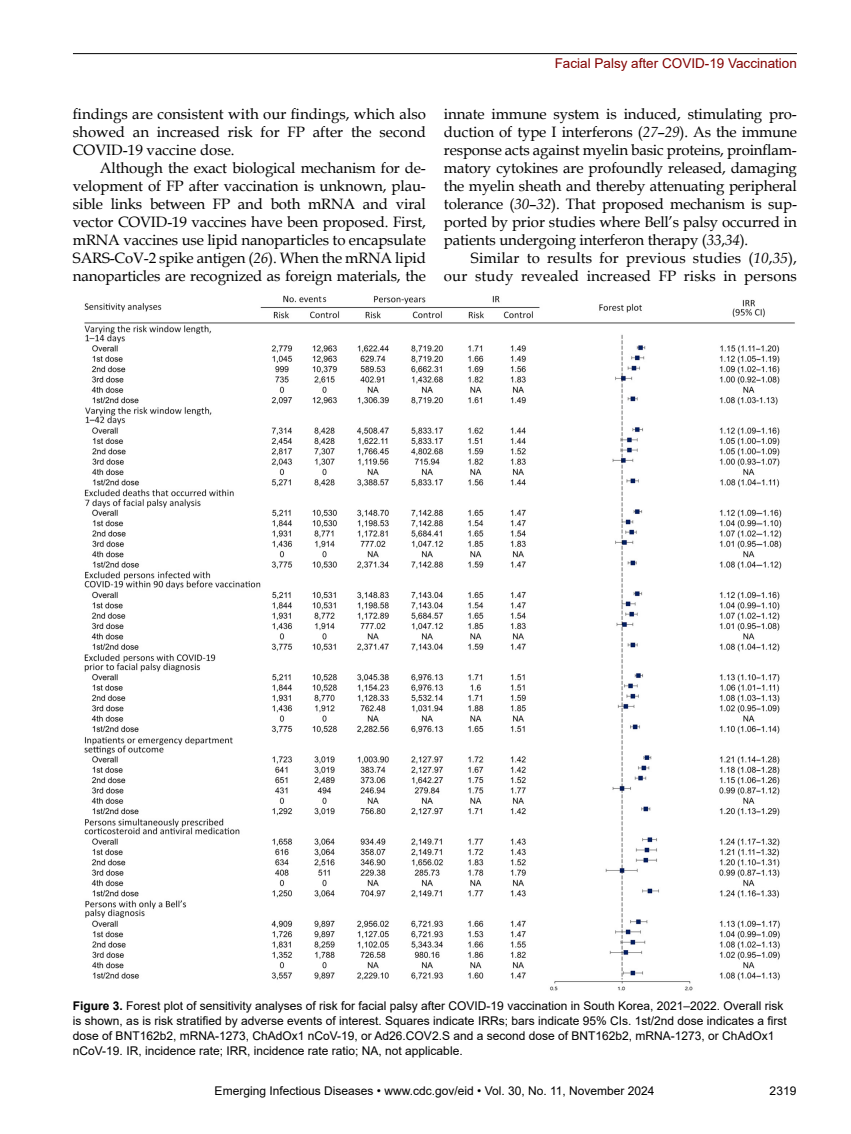
<style>
.page{position:relative;width:851px;height:1134px;background:#fff}
.page>*{position:absolute;margin:0;border:0;box-sizing:border-box;transform-origin:0 0}
.t1{font:15px/18px "Book Antiqua";color:#000;text-align:justify}
.t2{font:13.5px "Arial";color:#820200}
.t3{font:12px/15px "Arial";color:#000}
.s1{font-style:italic}
.s2{font-weight:700}
</style>
<div class="page">
<hr style="left:73px;top:53px;width:723px;height:1px;background:#000">
<img style="left:84px;top:295px;width:711px;height:696px">
<p class="t1" style="left:73px;top:104px;width:354px">findings are consistent with our findings, which also showed an increased risk for FP after the second COVID-19 vaccine dose.</p>
<p class="t1" style="left:73px;top:158px;width:354px;text-indent:27px">Although the exact biological mechanism for de&shy;velopment of FP after vaccination is unknown, plau&shy;sible links between FP and both mRNA and viral vector COVID-19 vaccines have been proposed. First, mRNA vaccines use lipid nanoparticles to encapsulate SARS-CoV-2 spike antigen (<span class="s1">26</span>). When the mRNA lipid nanoparticles are recognized as foreign materials, the</p>
<p class="t2" style="left:554px;top:54px;width:244px">Facial Palsy after COVID-19 Vaccination</p>
<p class="t1" style="left:444px;top:104px;width:354px">innate immune system is induced, stimulating pro&shy;duction of type I interferons (<span class="s1">27</span>–<span class="s1">29</span>). As the immune response acts against myelin basic proteins, proinflam&shy;matory cytokines are profoundly released, damaging the myelin sheath and thereby attenuating peripheral tolerance (<span class="s1">30</span>–<span class="s1">32</span>). That proposed mechanism is sup&shy;ported by prior studies where Bell’s palsy occurred in patients undergoing interferon therapy (<span class="s1">33</span>,<span class="s1">34</span>).</p>
<p class="t1" style="left:444px;top:248px;width:354px;text-align:right">Similar to results for previous studies (<span class="s1">10</span>,<span class="s1">35</span>), our study revealed increased FP risks in persons</p>
<p class="t3" style="left:73px;top:998px;width:715px"><span class="s2">Figure 3.</span> Forest plot of sensitivity analyses of risk for facial palsy after COVID-19 vaccination in South Korea, 2021–2022. Overall risk is shown, as is risk stratified by adverse events of interest. Squares indicate IRRs; bars indicate 95% CIs. 1st/2nd dose indicates a first dose of BNT162b2, mRNA-1273, ChAdOx1 nCoV-19, or Ad26.COV2.S and a second dose of BNT162b2, mRNA-1273, or ChAdOx1 nCoV-19. IR, incidence rate; IRR, incidence rate ratio; NA, not applicable.</p>
<p class="t3" style="left:215px;top:1084px;width:441px">Emerging Infectious Diseases • www.cdc.gov/eid • Vol. 30, No. 11, November 2024</p>
<p class="t3" style="left:769px;top:1084px;width:28px">2319</p>
</div>
